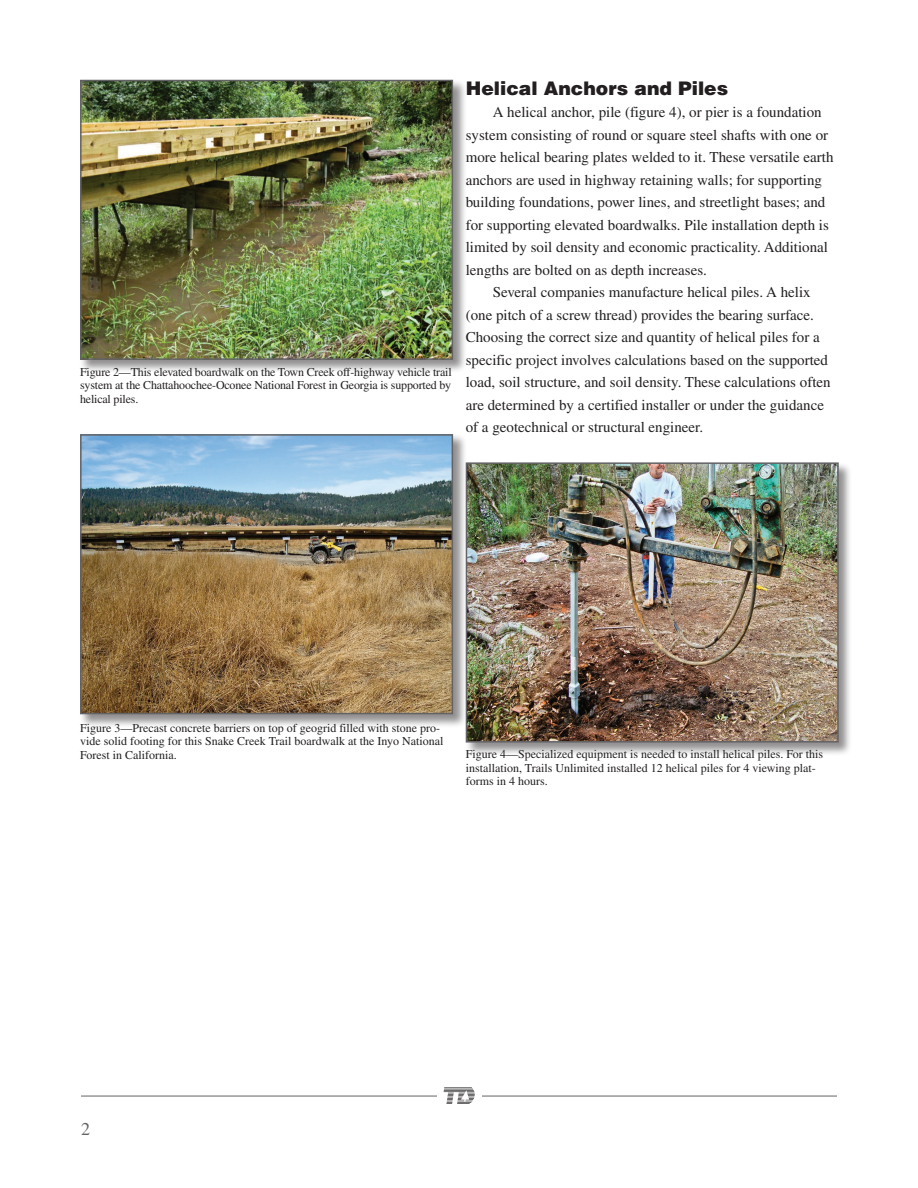
<style>
.page{position:relative;width:918px;height:1188px;background:#fff}
.page>*{position:absolute;margin:0;border:0;box-sizing:border-box;transform-origin:0 0}
.t1{font:900 18.75px "Helvetica LT Std";color:#231f20}
.t2{font:18px "Times LT Std";color:#636366}
.t3{font:15px/22.5px "Times LT Std";color:#231f20}
.t4{font:12px/13.5px "Times LT Std";color:#231f20}
</style>
<div class="page">
<hr style="left:81px;top:1096px;width:756px;height:1px;background:#636366">
<div style="left:437px;top:1084px;width:45px;height:24px;background:#fff"></div>
<svg style="left:444px;top:1087px;width:31px;height:17px"></svg>
<div style="left:80px;top:79px;width:387px;height:295px;background:#231f20;opacity:.5"></div>
<img style="left:83px;top:83px;width:367px;height:274px">
<div style="left:80px;top:80px;width:373px;height:280px;border:2px solid #636366"></div>
<div style="left:80px;top:434px;width:387px;height:294px;background:#231f20;opacity:.5"></div>
<img style="left:83px;top:437px;width:367px;height:274px">
<div style="left:80px;top:434px;width:373px;height:280px;border:2px solid #636366"></div>
<div style="left:465px;top:462px;width:387px;height:294px;background:#231f20;opacity:.5"></div>
<img style="left:469px;top:465px;width:367px;height:275px">
<div style="left:466px;top:462px;width:373px;height:281px;border:2px solid #636366"></div>
<p class="t4" style="left:80px;top:365px;width:373px;text-align:justify">Figure 2—This elevated boardwalk on the Town Creek off-highway vehicle trail system at the Chattahoochee-Oconee National Forest in Georgia is supported by helical piles.</p>
<h1 class="t1" style="left:466px;top:76px;width:264px">Helical Anchors and Piles</h1>
<p class="t3" style="left:466px;top:101px;width:369px;text-indent:27px">A helical anchor, pile (figure 4), or pier is a foundation system consisting of round or square steel shafts with one or more helical bearing plates welded to it. These versatile earth anchors are used in highway retaining walls; for supporting building foundations, power lines, and streetlight bases; and for supporting elevated boardwalks. Pile installation depth is limited by soil density and economic practicality. Additional lengths are bolted on as depth increases.</p>
<p class="t3" style="left:466px;top:281px;width:366px;text-indent:27px">Several companies manufacture helical piles. A helix (one pitch of a screw thread) provides the bearing surface.<br>Choosing the correct size and quantity of helical piles for a specific project involves calculations based on the supported load, soil structure, and soil density. These calculations often are determined by a certified installer or under the guidance of a geotechnical or structural engineer.</p>
<p class="t4" style="left:80px;top:721px;width:365px">Figure 3—Precast concrete barriers on top of geogrid filled with stone pro&shy;vide solid footing for this Snake Creek Trail boardwalk at the Inyo National<br>Forest in California.</p>
<p class="t4" style="left:466px;top:747px;width:359px">Figure 4—Specialized equipment is needed to install helical piles. For this installation, Trails Unlimited installed 12 helical piles for 4 viewing plat&shy;forms in 4 hours.</p>
<p class="t2" style="left:81px;top:1119px;width:10px">2</p>
</div>
